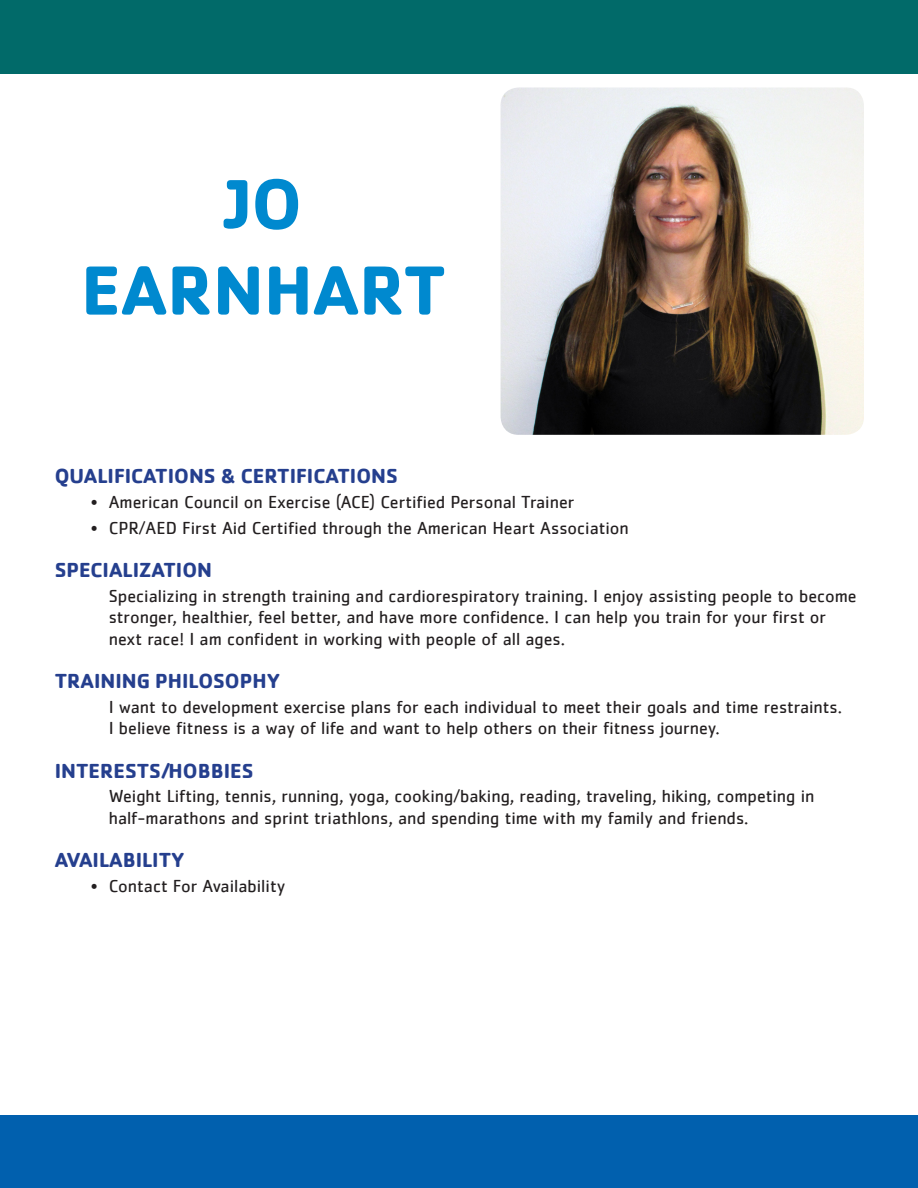
<style>
.page{position:relative;width:918px;height:1188px;background:#fff}
.page>*{position:absolute;margin:0;border:0;box-sizing:border-box;transform-origin:0 0}
.t1{font:700 72px "Cachet";color:#0089cf}
.t2{font:700 21px "Cachet";color:#253f8e}
.t3{font:18px/21.6px "Cachet";color:#231f20}
</style>
<div class="page">
<img style="left:501px;top:87px;width:363px;height:348px">
<div style="left:0;top:0;width:918px;height:74px;background:#016a69"></div>
<div style="left:0;top:1115px;width:918px;height:73px;background:#0160ae"></div>
<p class="t1" style="left:225px;top:157px;width:78px">JO</p>
<p class="t1" style="left:81px;top:244px;width:366px">EARNHART</p>
<p class="t2" style="left:55px;top:463px;width:345px">QUALIFICATIONS &amp; CERTIFICATIONS</p>
<p class="t3" style="left:91px;top:491px;width:485px">• American Council on Exercise (ACE) Certified Personal Trainer</p>
<p class="t3" style="left:91px;top:517px;width:540px">• CPR/AED First Aid Certified through the American Heart Association</p>
<p class="t2" style="left:55px;top:556px;width:159px">SPECIALIZATION</p>
<p class="t3" style="left:109px;top:585px;width:750px">Specializing in strength training and cardiorespiratory training. I enjoy assisting people to become stronger, healthier, feel better, and have more confidence. I can help you train for your first or next race! I am confident in working with people of all ages.</p>
<p class="t2" style="left:55px;top:667px;width:227px">TRAINING PHILOSOPHY</p>
<p class="t3" style="left:109px;top:696px;width:735px">I want to development exercise plans for each individual to meet their goals and time restraints.</p>
<p class="t3" style="left:109px;top:717px;width:612px">I believe fitness is a way of life and want to help others on their fitness journey.</p>
<p class="t2" style="left:55px;top:757px;width:200px">INTERESTS/HOBBIES</p>
<p class="t3" style="left:109px;top:785px;width:707px">Weight Lifting, tennis, running, yoga, cooking/baking, reading, traveling, hiking, competing in</p>
<p class="t3" style="left:109px;top:807px;width:641px">half-marathons and sprint triathlons, and spending time with my family and friends.</p>
<p class="t2" style="left:55px;top:846px;width:131px">AVAILABILITY</p>
<p class="t3" style="left:91px;top:874px;width:196px">• Contact For Availability</p>
</div>
